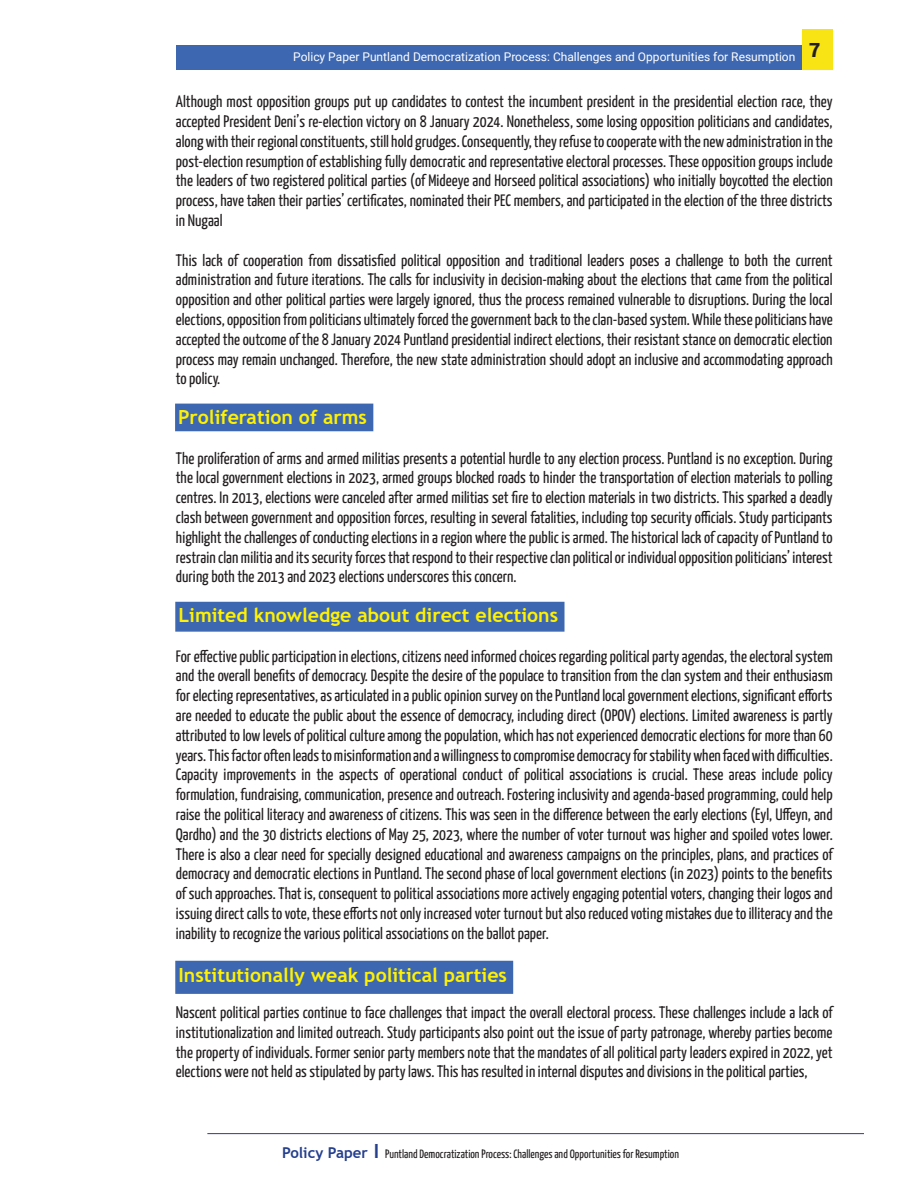
<style>
.page{position:relative;width:918px;height:1188px;background:#fff}
.page>*{position:absolute;margin:0;border:0;box-sizing:border-box;transform-origin:0 0}
.t1{font:700 19.5px "Trebuchet MS";color:#fff101}
.t2{font:900 19.5px "Roboto";color:#231f20}
.t3{font:16.5px/19.8px "Yanone Kaffeesatz";color:#231f20;text-align:justify}
.t4{font:12px "Yanone Kaffeesatz";color:#231f20}
.t5{font:12px "Roboto";color:#fff}
.s1{font-family:"Trebuchet MS";font-weight:700;font-size:15px;color:#253f8e}
.s2{font-family:"Trebuchet MS";font-weight:700;font-size:19.5px;color:#253f8e}
</style>
<div class="page">
<div style="left:176px;top:45px;width:649px;height:24px;background:#3d67b1"></div>
<div style="left:175px;top:404px;width:198px;height:27px;background:#3d67b1"></div>
<div style="left:175px;top:602px;width:390px;height:30px;background:#3d67b1;border:2px solid #3d67b1"></div>
<div style="left:175px;top:961px;width:338px;height:33px;background:#3d67b1;border:2px solid #3d67b1"></div>
<div style="left:802px;top:29px;width:31px;height:41px;background:#f8e415"></div>
<hr style="left:207px;top:1133px;width:657px;height:1px;background:#253f8e">
<p class="t5" style="left:293px;top:49px;width:504px">Policy Paper Puntland Democratization Process: Challenges and Opportunities for Resumption</p>
<p class="t2" style="left:809px;top:36px;width:13px">7</p>
<p class="t3" style="left:176px;top:91px;width:658px">Although most opposition groups put up candidates to contest the incumbent president in the presidential election race, they accepted President Deni’s re-election victory on 8 January 2024. Nonetheless, some losing opposition politicians and candidates, along with their regional constituents, still hold grudges. Consequently, they refuse to cooperate with the new administration in the post-election resumption of establishing fully democratic and representative electoral processes. These opposition groups include the leaders of two registered political parties (of Mideeye and Horseed political associations) who initially boycotted the election process, have taken their parties’ certificates, nominated their PEC members, and participated in the election of the three districts in Nugaal</p>
<p class="t3" style="left:176px;top:249px;width:658px">This lack of cooperation from dissatisfied political opposition and traditional leaders poses a challenge to both the current administration and future iterations. The calls for inclusivity in decision-making about the elections that came from the political opposition and other political parties were largely ignored, thus the process remained vulnerable to disruptions. During the local elections, opposition from politicians ultimately forced the government back to the clan-based system. While these politicians have accepted the outcome of the 8 January 2024 Puntland presidential indirect elections, their resistant stance on democratic election process may remain unchanged. Therefore, the new state administration should adopt an inclusive and accommodating approach to policy.</p>
<p class="t1" style="left:178px;top:405px;width:190px">Proliferation of arms</p>
<p class="t3" style="left:176px;top:447px;width:658px">The proliferation of arms and armed militias presents a potential hurdle to any election process. Puntland is no exception. During the local government elections in 2023, armed groups blocked roads to hinder the transportation of election materials to polling centres. In 2013, elections were canceled after armed militias set fire to election materials in two districts. This sparked a deadly clash between government and opposition forces, resulting in several fatalities, including top security officials. Study participants highlight the challenges of conducting elections in a region where the public is armed. The historical lack of capacity of Puntland to restrain clan militia and its security forces that respond to their respective clan political or individual opposition politicians’ interest during both the 2013 and 2023 elections underscores this concern.</p>
<p class="t1" style="left:178px;top:603px;width:381px">Limited knowledge about direct elections</p>
<p class="t3" style="left:176px;top:645px;width:658px">For effective public participation in elections, citizens need informed choices regarding political party agendas, the electoral system and the overall benefits of democracy. Despite the desire of the populace to transition from the clan system and their enthusiasm for electing representatives, as articulated in a public opinion survey on the Puntland local government elections, significant efforts are needed to educate the public about the essence of democracy, including direct (OPOV) elections. Limited awareness is partly attributed to low levels of political culture among the population, which has not experienced democratic elections for more than 60 years. This factor often leads to misinformation and a willingness to compromise democracy for stability when faced with difficulties.</p>
<p class="t3" style="left:176px;top:764px;width:658px">Capacity improvements in the aspects of operational conduct of political associations is crucial. These areas include policy formulation, fundraising, communication, presence and outreach. Fostering inclusivity and agenda-based programming, could help raise the political literacy and awareness of citizens. This was seen in the difference between the early elections (Eyl, Uffeyn, and Qardho) and the 30 districts elections of May 25, 2023, where the number of voter turnout was higher and spoiled votes lower.<br>There is also a clear need for specially designed educational and awareness campaigns on the principles, plans, and practices of democracy and democratic elections in Puntland. The second phase of local government elections (in 2023) points to the benefits of such approaches. That is, consequent to political associations more actively engaging potential voters, changing their logos and issuing direct calls to vote, these efforts not only increased voter turnout but also reduced voting mistakes due to illiteracy and the inability to recognize the various political associations on the ballot paper.</p>
<p class="t1" style="left:178px;top:963px;width:330px">Institutionally weak political parties</p>
<p class="t3" style="left:176px;top:1001px;width:658px">Nascent political parties continue to face challenges that impact the overall electoral process. These challenges include a lack of institutionalization and limited outreach. Study participants also point out the issue of party patronage, whereby parties become the property of individuals. Former senior party members note that the mandates of all political party leaders expired in 2022, yet elections were not held as stipulated by party laws. This has resulted in internal disputes and divisions in the political parties,</p>
<p class="t4" style="left:282px;top:1145px;width:398px"><span class="s1">Policy Paper</span> <span class="s2">I</span> Puntland Democratization Process: Challenges and Opportunities for Resumption</p>
</div>
